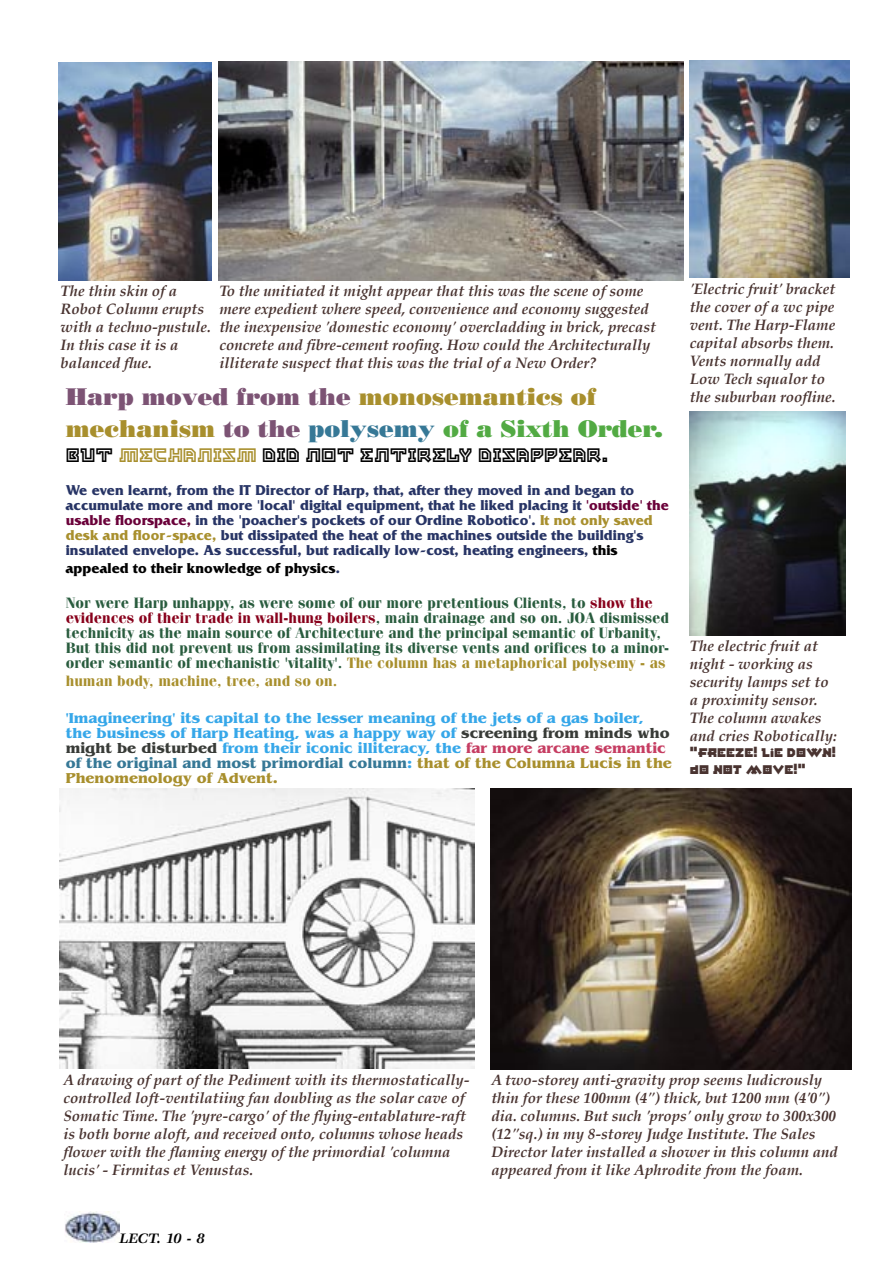
<style>
.page{position:relative;width:893px;height:1263px;background:#fff}
.page>*{position:absolute;margin:0;border:0;box-sizing:border-box;transform-origin:0 0}
.t1{font:24px/32.4px "Bodoni Poster";color:#a88f2d}
.t2{font:21px "East Bloc ICG Open";color:#000}
.t3{font:italic 700 15px/18px "Palatino";color:#493330}
.t4{font:700 15px/15px "Friz Quadrata";color:#273465}
.t5{font:700 15px/15px "Fenice";color:#295c3e}
.t6{font:700 15px/15px "Benguiat";color:#36a7e9}
.t7{font:700 15px "Friz Quadrata";color:#000}
.t8{font:700 15px "Fenice";color:#a88f2d}
.t9{font:italic 700 15px "Veljovic";letter-spacing:-.01em;color:#000}
.t10{font:13.5px/16.2px "East Bloc ICG Closed Alt";color:#493330}
.s1{color:#7c5374}
.s2{color:#367896}
.s3{color:#52aa43}
.s4{color:#a88f2d}
.s5{color:#6a0139}
.s6{color:#000}
.s7{color:#273465}
.s8{color:#88001b}
.s9{color:#383b37}
.s10{color:#c63d62}
</style>
<div class="page">
<img style="left:65px;top:1211px;width:54px;height:32px">
<img style="left:59px;top:789px;width:415px;height:279px">
<img style="left:689px;top:411px;width:156px;height:224px">
<img style="left:58px;top:63px;width:154px;height:218px">
<img style="left:690px;top:61px;width:160px;height:216px">
<img style="left:490px;top:788px;width:362px;height:281px">
<img style="left:218px;top:61px;width:466px;height:220px">
<p class="t3" style="left:61px;top:284px;width:152px">The thin skin of a<br>Robot Column erupts with a techno-pustule.<br>In this case it is a balanced flue.</p>
<p class="t3" style="left:690px;top:282px;width:147px">'Electric fruit' bracket the cover of a wc pipe vent. The Harp-Flame capital absorbs them.<br>Vents normally add<br>Low Tech squalor to the suburban roofline.</p>
<p class="t3" style="left:219px;top:284px;width:438px">To the unitiated it might appear that this was the scene of some mere expedient where speed, convenience and economy suggested the inexpensive 'domestic economy' overcladding in brick, precast concrete and fibre-cement roofing. How could the Architecturally illiterate suspect that this was the trial of a New Order?</p>
<h1 class="t1" style="left:66px;top:380px;width:598px"><span class="s1">Harp moved from the</span> monosemantics of mechanism <span class="s1">to the</span> <span class="s2">polysemy</span> <span class="s3">of a Sixth Order.</span></h1>
<h2 class="t2" style="left:66px;top:440px;width:544px">BUT <span class="s4">MECHANISM</span> DID NOT ENTIRELY DISAPPEAR.</h2>
<p class="t4" style="left:66px;top:483px;width:604px">We even learnt, from the IT Director of Harp, that, after they moved in and began to accumulate more and more 'local' digital equipment, that he liked placing it <span class="s5">'outside' the usable floorspace,</span> in the 'poacher's pockets of our Ordine Robotico'. <span class="s4">It not only saved desk and floor-space,</span> but dissipated the heat of the machines outside the building's insulated envelope. As successful, but radically low-cost, heating engineers, <span class="s6">this</span></p>
<p class="t7" style="left:66px;top:560px;width:276px">appealed to their knowledge of physics<span class="s7">.</span></p>
<p class="t5" style="left:66px;top:595px;width:605px">Nor were Harp unhappy, as were some of our more pretentious Clients, to <span class="s8">show the evidences of their trade in wall-hung boilers</span>, main drainage and so on. JOA dismissed technicity as the main source of Architecture and the principal semantic of Urbanity, But this did not prevent us from assimilating its diverse vents and orifices to a minor&shy;order semantic of mechanistic 'vitality'. <span class="s4">The column has a metaphorical polysemy - as</span></p>
<p class="t8" style="left:66px;top:672px;width:273px">human body, machine, tree, and so on.</p>
<p class="t6" style="left:66px;top:710px;width:608px">'Imagineering' its capital to the lesser meaning of the jets of a gas boiler, the business of Harp Heating, was a happy way of <span class="s9">screening from minds who might be disturbed</span> from their iconic illiteracy, the <span class="s10">far more arcane semantic </span><span class="s2">of the original and most primordial column</span>: <span class="s4">that of the Columna Lucis in the Phenomenology of Advent.</span></p>
<p class="t3" style="left:690px;top:639px;width:148px">The electric fruit at night - working as security lamps set to a proximity sensor.<br>The column awakes and cries Robotically:</p>
<p class="t10" style="left:690px;top:743px;width:148px">"FREEZE! LIE DOWN!<br>DO NOT MOVE!"</p>
<p class="t3" style="left:63px;top:1073px;width:408px">A drawing of part of the Pediment with its thermostatically&shy;controlled loft-ventilatiing fan doubling as the solar cave of Somatic Time. The 'pyre-cargo' of the flying-entablature-raft is both borne aloft, and received onto, columns whose heads flower with the flaming energy of the primordial 'columna lucis' - Firmitas et Venustas.</p>
<p class="t9" style="left:119px;top:1230px;width:87px">LECT. 10 - 8</p>
<p class="t3" style="left:491px;top:1073px;width:348px">A two-storey anti-gravity prop seems ludicrously thin for these 100mm (4") thick, but 1200 mm (4'0") dia. columns. But such 'props' only grow to 300x300 (12"sq.) in my 8-storey Judge Institute. The Sales Director later installed a shower in this column and appeared from it like Aphrodite from the foam.</p>
</div>
